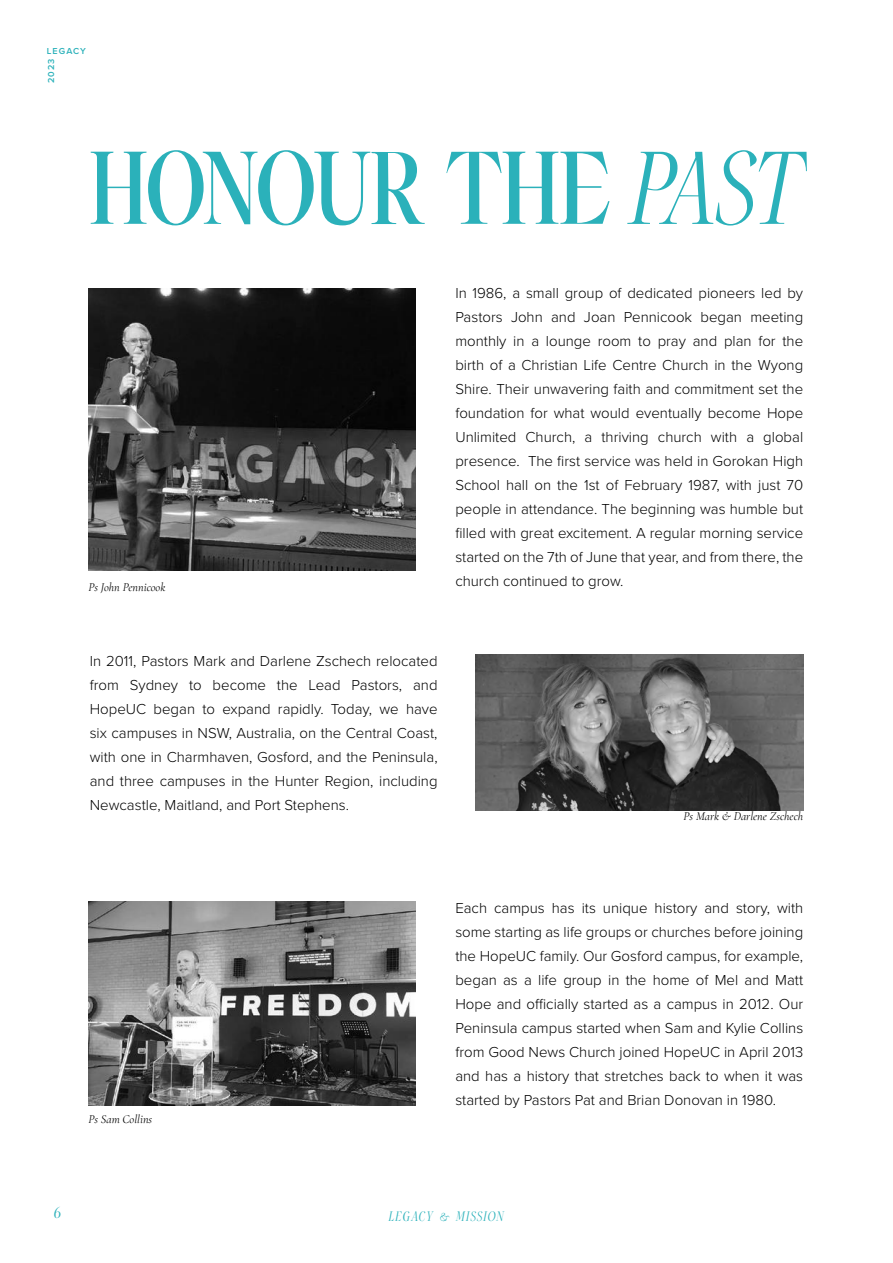
<style>
.page{position:relative;width:893px;height:1263px;background:#fff}
.page>*{position:absolute;margin:0;border:0;box-sizing:border-box;transform-origin:0 0}
.t1{font:700 116.1px "Dark Paradise";letter-spacing:-.015em;color:#2bb1ba}
.t2{font:italic 18px "Dark Paradise";color:#2bb1ba}
.t3{font:italic 15.45px "Dark Paradise";letter-spacing:.1em;color:#2bb1ba}
.t4{font:300 15px/24px "Proxima Nova";color:#000;text-align:justify}
.t5{font:italic 12px "Cormorant Garamond";color:#000}
.t6{font:600 9px "Proxima Nova";letter-spacing:.12em;color:#2bb1ba}
.s1{font-weight:400;font-style:italic}
</style>
<div class="page">
<img style="left:88px;top:288px;width:328px;height:282px">
<img style="left:88px;top:901px;width:328px;height:204px">
<img style="left:476px;top:654px;width:327px;height:156px">
<p class="t6" style="left:47px;top:44px;width:41px">LEGACY</p>
<p class="t6" style="left:44px;top:83px;width:26px;rotate:-90deg">2023</p>
<h1 class="t1" style="left:90px;top:125px;width:715px">HONOUR THE <span class="s1">PAST</span></h1>
<p class="t5" style="left:88px;top:580px;width:78px">Ps John Pennicook</p>
<p class="t4" style="left:455px;top:280px;width:349px">In 1986, a small group of dedicated pioneers led by Pastors John and Joan Pennicook began meeting monthly in a lounge room to pray and plan for the birth of a Christian Life Centre Church in the Wyong Shire. Their unwavering faith and commitment set the foundation for what would eventually become Hope Unlimited Church, a thriving church with a global presence. The first service was held in Gorokan High School hall on the 1st of February 1987, with just 70 people in attendance. The beginning was humble but filled with great excitement. A regular morning service started on the 7th of June that year, and from there, the church continued to grow.</p>
<p class="t4" style="left:90px;top:648px;width:349px">In 2011, Pastors Mark and Darlene Zschech relocated from Sydney to become the Lead Pastors, and HopeUC began to expand rapidly. Today, we have six campuses in NSW, Australia, on the Central Coast, with one in Charmhaven, Gosford, and the Peninsula, and three campuses in the Hunter Region, including Newcastle, Maitland, and Port Stephens.</p>
<p class="t5" style="left:683px;top:810px;width:121px">Ps Mark &amp; Darlene Zschech</p>
<p class="t5" style="left:88px;top:1112px;width:65px">Ps Sam Collins</p>
<p class="t4" style="left:455px;top:895px;width:349px">Each campus has its unique history and story, with some starting as life groups or churches before joining the HopeUC family. Our Gosford campus, for example, began as a life group in the home of Mel and Matt Hope and officially started as a campus in 2012. Our Peninsula campus started when Sam and Kylie Collins from Good News Church joined HopeUC in April 2013 and has a history that stretches back to when it was started by Pastors Pat and Brian Donovan in 1980.</p>
<p class="t2" style="left:54px;top:1203px;width:9px">6</p>
<p class="t3" style="left:389px;top:1208px;width:116px">LEGACY &amp; MISSION</p>
</div>
